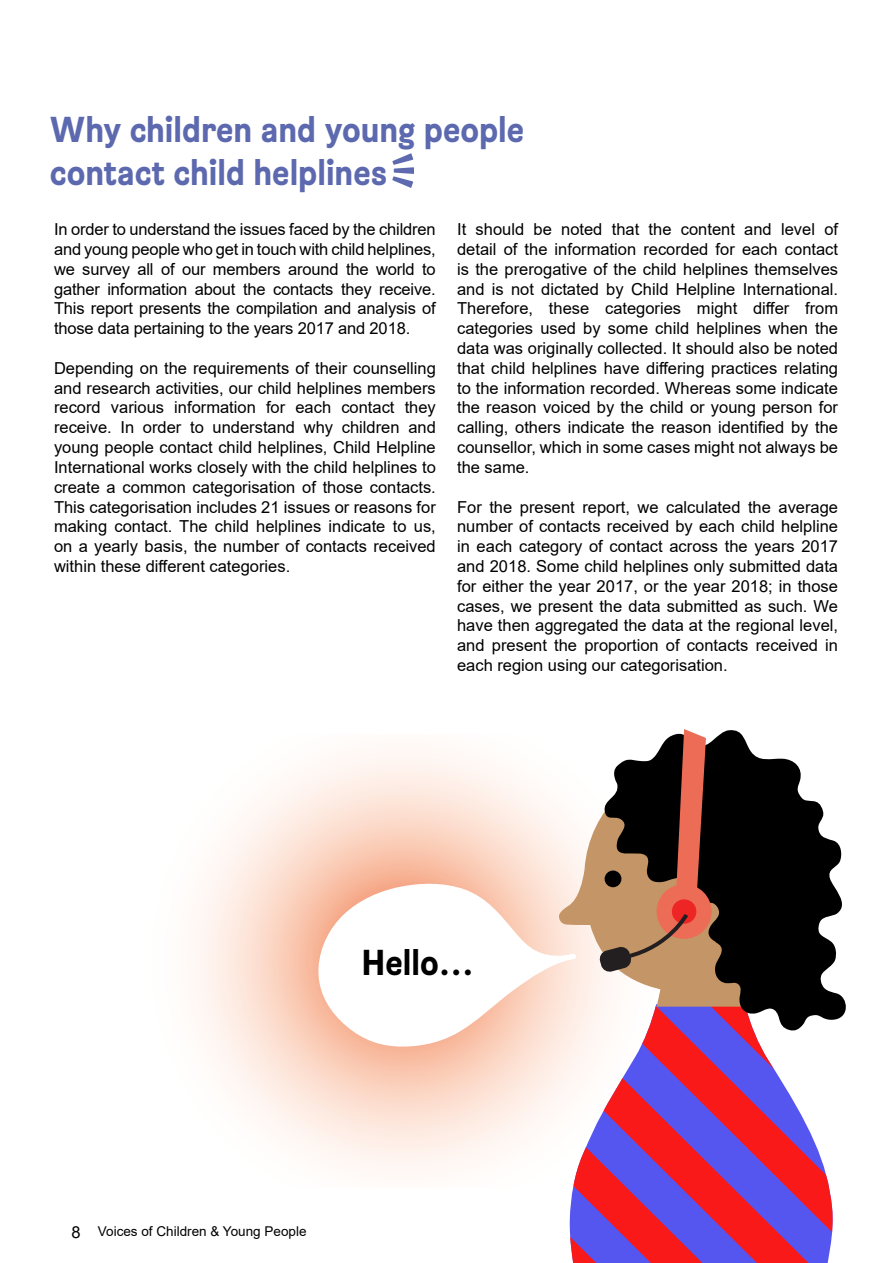
<style>
.page{position:relative;width:893px;height:1263px;background:#fff}
.page>*{position:absolute;margin:0;border:0;box-sizing:border-box;transform-origin:0 0}
.t1{font:700 36px/43.2px "Brezel Grotesk";color:#5d69af}
.t2{font:700 36px "Brezel Grotesk";color:#000}
.t3{font:16.5px/19.8px "Arial";color:#000;text-align:justify}
.t4{font:13.5px "Arial";color:#000}
.s1{font-size:16.5px}
</style>
<div class="page">
<svg style="left:193px;top:750px;width:409px;height:422px"></svg>
<svg style="left:577px;top:1004px;width:185px;height:44px"></svg>
<svg style="left:569px;top:1048px;width:224px;height:52px"></svg>
<svg style="left:569px;top:1100px;width:264px;height:163px;background:#ae4890"></svg>
<svg style="left:559px;top:761px;width:43px;height:232px"></svg>
<svg style="left:602px;top:730px;width:244px;height:301px;fill:#000"></svg>
<svg style="left:676px;top:729px;width:30px;height:165px;background:#ab5242"></svg>
<div style="left:657px;top:884px;width:55px;height:55px;background:#ed6c55;border-radius:50%"></div>
<div style="left:672px;top:899px;width:24px;height:25px;background:#ed2524;border-radius:50%"></div>
<svg style="left:596px;top:911px;width:94px;height:64px;background:#b3815e"></svg>
<svg style="left:315px;top:882px;width:262px;height:166px"></svg>
<svg style="left:392px;top:153px;width:22px;height:35px"></svg>
<h1 class="t1" style="left:50px;top:107px;width:476px">Why children and young people contact child helplines</h1>
<p class="t3" style="left:54px;top:219px;width:383px">In order to understand the issues faced by the children and young people who get in touch with child helplines, we survey all of our members around the world to gather information about the contacts they receive.<br>This report presents the compilation and analysis of those data pertaining to the years 2017 and 2018.</p>
<p class="t3" style="left:54px;top:358px;width:383px">Depending on the requirements of their counselling and research activities, our child helplines members record various information for each contact they receive. In order to understand why children and young people contact child helplines, Child Helpline International works closely with the child helplines to create a common categorisation of those contacts.<br>This categorisation includes 21 issues or reasons for making contact. The child helplines indicate to us, on a yearly basis, the number of contacts received within these different categories.</p>
<p class="t3" style="left:457px;top:219px;width:382px">It should be noted that the content and level of detail of the information recorded for each contact is the prerogative of the child helplines themselves and is not dictated by Child Helpline International.<br>Therefore, these categories might differ from categories used by some child helplines when the data was originally collected. It should also be noted that child helplines have differing practices relating to the information recorded. Whereas some indicate the reason voiced by the child or young person for calling, others indicate the reason identified by the counsellor, which in some cases might not always be the same.</p>
<p class="t3" style="left:457px;top:497px;width:382px">For the present report, we calculated the average number of contacts received by each child helpline in each category of contact across the years 2017 and 2018. Some child helplines only submitted data for either the year 2017, or the year 2018; in those cases, we present the data submitted as such. We have then aggregated the data at the regional level, and present the proportion of contacts received in each region using our categorisation.</p>
<h1 class="t2" style="left:361px;top:940px;width:114px">Hello...</h1>
<p class="t4" style="left:71px;top:1222px;width:237px"><span class="s1">8</span> Voices of Children &amp; Young People</p>
</div>
